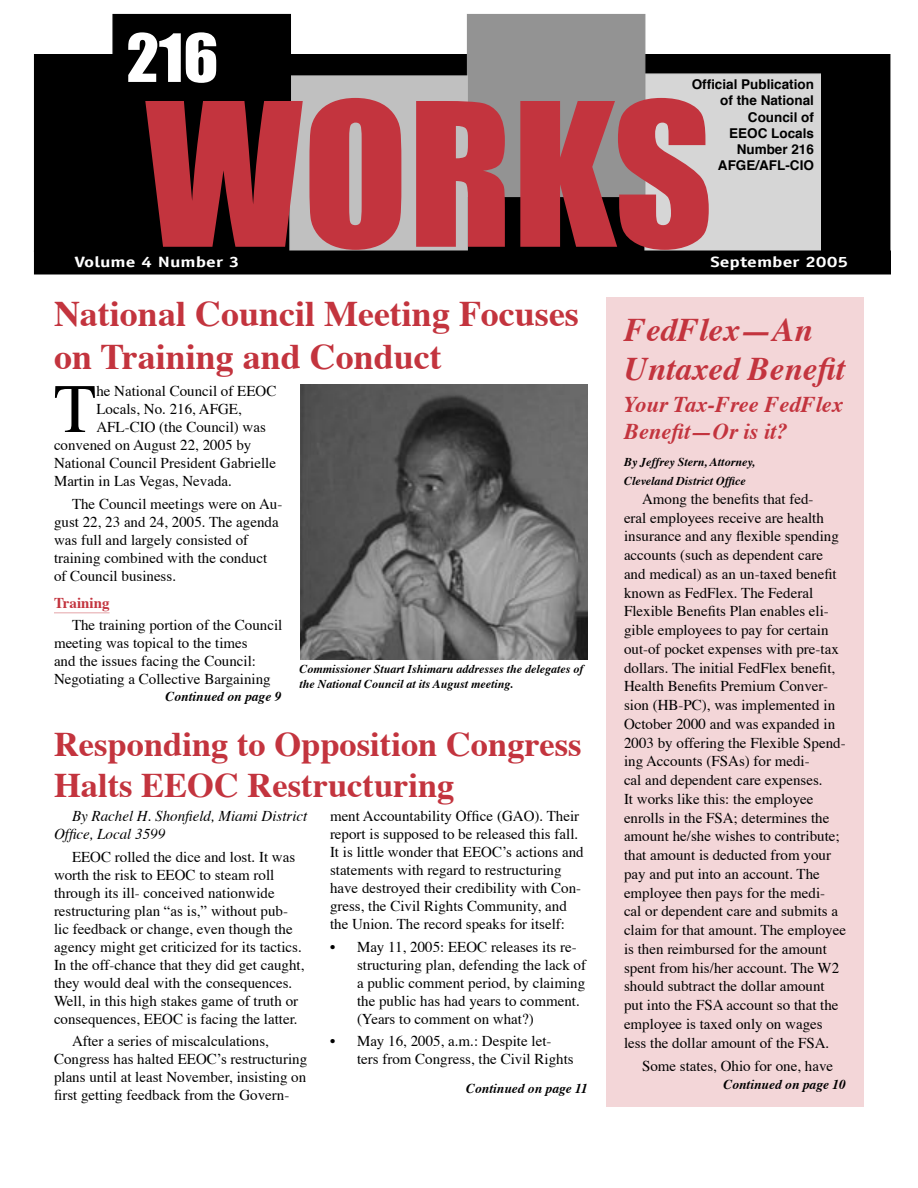
<style>
.page{position:relative;width:918px;height:1188px;background:#fff}
.page>*{position:absolute;margin:0;border:0;box-sizing:border-box;transform-origin:0 0}
.t1{font:184.35px "Impact";color:#c3343e;scale:1.05 1}
.Drop_Cap{font:69.3px "Times";color:#000}
.t2{font:61.5px "Impact";color:#fff;scale:1.05 1}
.Headline{font:700 36px/43.2px "Times";color:#c3343e}
.Headline-2{font:700 34.5px/41.4px "Times";color:#c3343e}
.Headline-3{font:italic 700 33px/39.6px "Times";color:#c3343e}
.Subhead{font:italic 700 22.5px/27px "Times";color:#c3343e}
.Body_copy{font:15px/18px "Times";color:#000}
.Drop_Cap-2{font:15px "Times";color:#000}
.Body_copy-2{font:italic 15px/18px "Times";color:#000}
.Volume_info{font:700 15px "Officina Sans";color:#fff;scale:1.3 1}
.subhead_1{font:700 15px "Times";color:#c3343e}
.Body_copy-3{font:700 13.5px/16.2px "Helvetica";color:#000;text-align:right}
.Jump_to{font:italic 700 13.5px "Times";color:#000}
.t3{font:italic 700 12px/18.8px "Times";color:#000}
</style>
<div class="page">
<hr style="left:54px;top:612px;width:56px;height:2px;background:#edc2c5">
<div style="left:35px;top:55px;width:855px;height:196px;background:#000"></div>
<div style="left:644px;top:73px;width:177px;height:177px;background:#d6d6d6"></div>
<div style="left:468px;top:15px;width:177px;height:181px;background:#939393"></div>
<div style="left:467px;top:14px;width:178px;height:183px;border:1px solid #939393"></div>
<div style="left:290px;top:76px;width:177px;height:182px;background:#c0c0c0"></div>
<div style="left:289px;top:75px;width:179px;height:184px;border:1px solid #c0c0c0"></div>
<div style="left:113px;top:15px;width:177px;height:181px;background:#000"></div>
<div style="left:112px;top:14px;width:179px;height:183px;border:1px solid #000"></div>
<div style="left:35px;top:251px;width:855px;height:23px;background:#000"></div>
<div style="left:606px;top:298px;width:258px;height:809px;background:#f3d6d8"></div>
<img style="left:301px;top:385px;width:287px;height:274px">
<p class="t2" style="left:127px;top:20px;width:89px">216</p>
<p class="t1" style="left:145px;top:61px;width:542px">WORKS</p>
<p class="Body_copy-3" style="left:692px;top:77px;width:124px">Official Publication of the National<br>Council of<br>EEOC Locals<br>Number 216<br>AFGE/AFL-CIO</p>
<p class="Volume_info" style="left:74px;top:252px;width:128px">Volume 4 Number 3</p>
<p class="Volume_info" style="left:710px;top:252px;width:108px">September 2005</p>
<p class="Headline" style="left:54px;top:293px;width:526px">National Council Meeting Focuses on Training and Conduct</p>
<p class="Headline-3" style="left:624px;top:311px;width:222px">FedFlex—An<br>Untaxed Benefit</p>
<p class="Subhead" style="left:624px;top:392px;width:221px">Your Tax-Free FedFlex<br>Benefit—Or is it?</p>
<p class="t3" style="left:624px;top:454px;width:133px">By Jeffrey Stern, Attorney,<br>Cleveland District Office</p>
<p class="Body_copy" style="left:624px;top:490px;width:224px;line-height:18.8px;text-indent:18px">Among the benefits that fed-<br>eral employees receive are health insurance and any flexible spending accounts (such as dependent care and medical) as an un-taxed benefit known as FedFlex. The Federal Flexible Benefits Plan enables eli&shy;gible employees to pay for certain out-of pocket expenses with pre-tax dollars. The initial FedFlex benefit, Health Benefits Premium Conver&shy;sion (HB-PC), was implemented in October 2000 and was expanded in 2003 by offering the Flexible Spend&shy;ing Accounts (FSAs) for medi-<br>cal and dependent care expenses.<br>It works like this: the employee enrolls in the FSA; determines the amount he/she wishes to contribute; that amount is deducted from your pay and put into an account. The employee then pays for the medi&shy;cal or dependent care and submits a claim for that amount. The employee is then reimbursed for the amount spent from his/her account. The W2 should subtract the dollar amount put into the FSA account so that the employee is taxed only on wages less the dollar amount of the FSA.</p>
<p class="Body_copy" style="left:642px;top:1058px;width:193px">Some states, Ohio for one, have</p>
<p class="Drop_Cap" style="left:54px;top:365px;width:44px">T</p>
<p class="Drop_Cap-2" style="left:96px;top:381px;width:181px">he National Council of EEOC</p>
<p class="Drop_Cap-2" style="left:96px;top:399px;width:147px">Locals, No. 216, AFGE,</p>
<p class="Drop_Cap-2" style="left:96px;top:417px;width:171px">AFL-CIO (the Council) was</p>
<p class="Drop_Cap-2" style="left:54px;top:435px;width:199px">convened on August 22, 2005 by</p>
<p class="Drop_Cap-2" style="left:54px;top:453px;width:224px">National Council President Gabrielle</p>
<p class="Drop_Cap-2" style="left:54px;top:471px;width:180px">Martin in Las Vegas, Nevada.</p>
<p class="Body_copy" style="left:54px;top:495px;width:230px;text-indent:18px">The Council meetings were on Au&shy;gust 22, 23 and 24, 2005. The agenda was full and largely consisted of training combined with the conduct of Council business.</p>
<p class="subhead_1" style="left:54px;top:592px;width:57px">Training</p>
<p class="Body_copy" style="left:54px;top:617px;width:230px;text-indent:18px">The training portion of the Council meeting was topical to the times<br>and the issues facing the Council:<br>Negotiating a Collective Bargaining</p>
<p class="t3" style="left:299px;top:663px;width:286px;line-height:14.4px">Commissioner Stuart Ishimaru addresses the delegates of the National Council at its August meeting.</p>
<p class="Jump_to" style="left:166px;top:688px;width:117px">Continued on page 9</p>
<p class="Headline-2" style="left:54px;top:725px;width:529px">Responding to Opposition Congress<br>Halts EEOC Restructuring</p>
<p class="Body_copy" style="left:330px;top:808px;width:255px">ment Accountability Office (GAO). Their report is supposed to be released this fall.<br>It is little wonder that EEOCʼs actions and statements with regard to restructuring have destroyed their credibility with Con&shy;gress, the Civil Rights Community, and the Union. The record speaks for itself:</p>
<p class="Body_copy" style="left:357px;top:939px;width:231px">May 11, 2005: EEOC releases its re&shy;structuring plan, defending the lack of a public comment period, by claiming the public has had years to comment. (Years to comment on what?)</p>
<p class="Body_copy" style="left:357px;top:1033px;width:218px">May 16, 2005, a.m.: Despite let&shy;ters from Congress, the Civil Rights</p>
<p class="Body_copy-2" style="left:54px;top:808px;width:255px;text-indent:18px">By Rachel H. Shonfield, Miami District<br>Office, Local 3599</p>
<p class="Body_copy" style="left:54px;top:849px;width:252px;text-indent:18px">EEOC rolled the dice and lost. It was worth the risk to EEOC to steam roll through its ill- conceived nationwide restructuring plan “as is,” without pub&shy;lic feedback or change, even though the agency might get criticized for its tactics.<br>In the off-chance that they did get caught, they would deal with the consequences.<br>Well, in this high stakes game of truth or consequences, EEOC is facing the latter.</p>
<p class="Body_copy" style="left:54px;top:1033px;width:255px;text-indent:18px">After a series of miscalculations, Congress has halted EEOCʼs restructuring plans until at least November, insisting on first getting feedback from the Govern-</p>
<p class="Body_copy" style="left:330px;top:939px;width:7px">•</p>
<p class="Body_copy" style="left:330px;top:1033px;width:7px">•</p>
<p class="Jump_to" style="left:466px;top:1080px;width:123px">Continued on page 11</p>
<p class="Jump_to" style="left:723px;top:1076px;width:124px">Continued on page 10</p>
</div>
